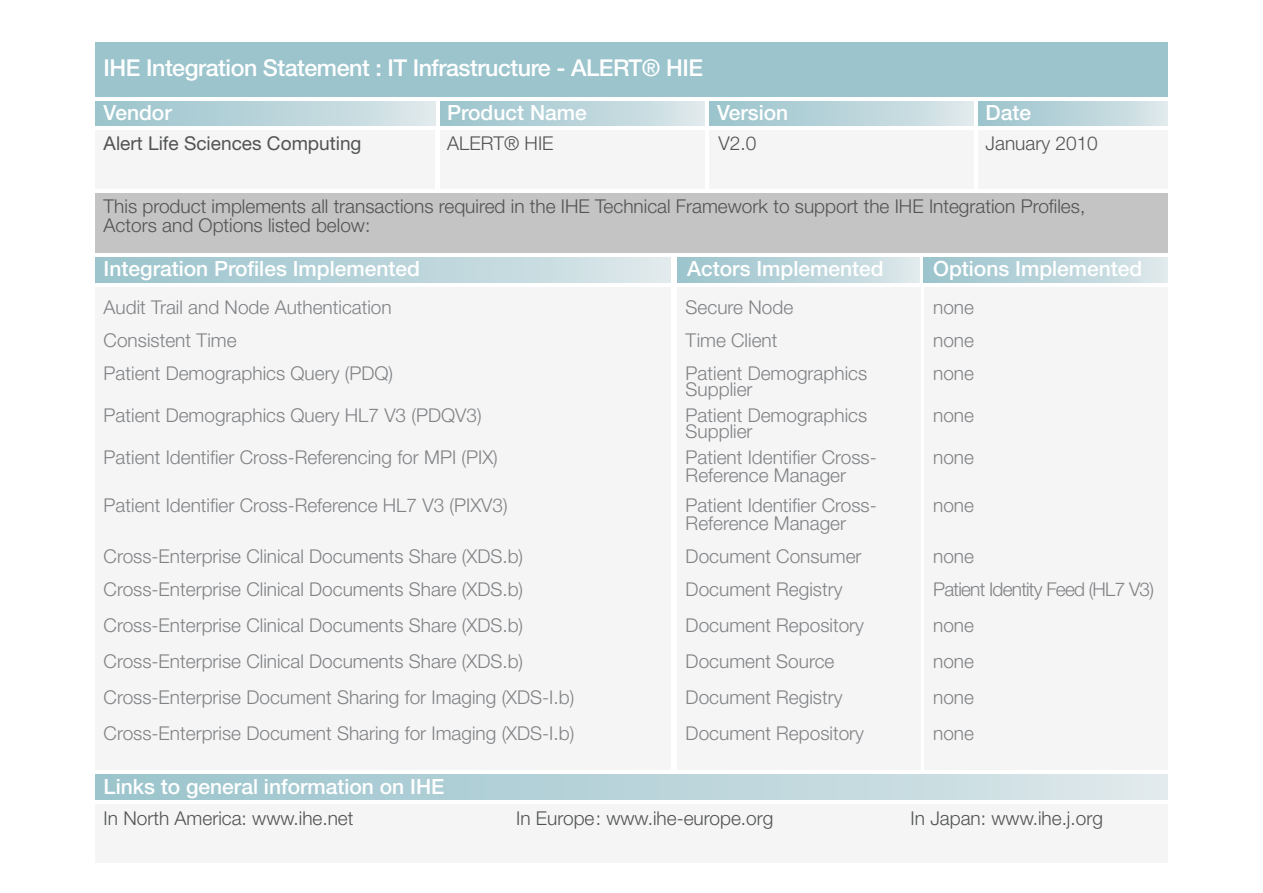
<style>
.page{position:relative;width:1263px;height:893px;background:#fff}
.page>*{position:absolute;margin:0;border:0;box-sizing:border-box;transform-origin:0 0}
.t1{font:500 23.25px "Helvetica Neue";letter-spacing:-.02em;color:#fff}
.t2{font:500 21px "Helvetica Neue";color:#fff}
.t3{font:300 19.05px/33.2px "Helvetica Neue";color:#808284}
.t4{font:300 19.05px/19px "Helvetica Neue";color:#525353}
.t5{font:19.05px "Helvetica Neue";color:#525353}
.t6{font:300 19.05px "Helvetica Neue";letter-spacing:-.04em;color:#808284}
</style>
<div class="page">
<div style="left:95px;top:131px;width:340px;height:58px;background:#f5f5f6"></div>
<div style="left:95px;top:101px;width:268px;height:25px;background:linear-gradient(to right,#9bc4cc,#cadde2)"></div>
<div style="left:362px;top:101px;width:73px;height:25px;background:#d7e4e8"></div>
<div style="left:440px;top:101px;width:209px;height:25px;background:linear-gradient(to right,#9bc4cc,#cadde2)"></div>
<div style="left:648px;top:101px;width:57px;height:25px;background:#d7e4e8"></div>
<div style="left:709px;top:101px;width:208px;height:25px;background:linear-gradient(to right,#9bc4cc,#cadde2)"></div>
<div style="left:916px;top:101px;width:57px;height:25px;background:#d7e4e8"></div>
<div style="left:978px;top:101px;width:149px;height:25px;background:linear-gradient(to right,#9bc3cc,#cadde2)"></div>
<div style="left:1127px;top:101px;width:39px;height:25px;background:#d6e4e8"></div>
<hr style="left:1166px;top:101px;width:2px;height:25px;background:#e3ebed">
<div style="left:95px;top:775px;width:844px;height:24px;background:linear-gradient(to right,#9bc4cc,#cadde2)"></div>
<div style="left:938px;top:775px;width:230px;height:24px;background:#d7e4e8"></div>
<div style="left:95px;top:258px;width:453px;height:25px;background:linear-gradient(to right,#9bc4cc,#cadde2)"></div>
<div style="left:548px;top:258px;width:123px;height:25px;background:#d7e4e8"></div>
<div style="left:924px;top:258px;width:192px;height:25px;background:linear-gradient(to right,#9bc3cc,#cadde2)"></div>
<div style="left:1115px;top:258px;width:53px;height:25px;background:#d7e4e8"></div>
<div style="left:95px;top:194px;width:1073px;height:59px;background:#c5c4c5"></div>
<div style="left:677px;top:258px;width:191px;height:25px;background:linear-gradient(to right,#9bc4cc,#cadde2)"></div>
<div style="left:867px;top:258px;width:38px;height:25px;background:#d3e2e6"></div>
<div style="left:905px;top:258px;width:14px;height:25px;background:#dfeaec"></div>
<div style="left:95px;top:42px;width:1073px;height:54px;background:#9bc4cc"></div>
<div style="left:95px;top:287px;width:576px;height:483px;background:#f5f5f6"></div>
<div style="left:95px;top:804px;width:1073px;height:59px;background:#f5f5f6"></div>
<div style="left:709px;top:131px;width:265px;height:58px;background:#f5f5f6"></div>
<div style="left:978px;top:131px;width:190px;height:58px;background:#f5f5f6"></div>
<div style="left:440px;top:131px;width:265px;height:58px;background:#f5f5f6"></div>
<div style="left:677px;top:287px;width:244px;height:483px;background:#f5f5f6"></div>
<div style="left:924px;top:287px;width:244px;height:483px;background:#f5f5f6"></div>
<p class="t1" style="left:104px;top:53px;width:601px">IHE Integration Statement : IT Infrastructure - ALERT® HIE</p>
<p class="t2" style="left:104px;top:100px;width:70px">Vendor</p>
<p class="t2" style="left:447px;top:100px;width:141px">Product Name</p>
<p class="t2" style="left:717px;top:100px;width:73px">Version</p>
<p class="t2" style="left:986px;top:100px;width:47px">Date</p>
<p class="t4" style="left:719px;top:134px;width:39px">V2.0</p>
<p class="t4" style="left:986px;top:134px;width:114px">January 2010</p>
<p class="t5" style="left:104px;top:132px;width:259px">Alert Life Sciences Computing</p>
<p class="t4" style="left:447px;top:134px;width:108px">ALERT® HIE</p>
<p class="t4" style="left:104px;top:197px;width:983px">This product implements all transactions required in the IHE Technical Framework to support the IHE Integration Profiles,<br>Actors and Options listed below:</p>
<p class="t2" style="left:104px;top:256px;width:318px">Integration Profiles Implemented</p>
<p class="t2" style="left:687px;top:256px;width:198px">Actors Implemented</p>
<p class="t2" style="left:933px;top:256px;width:211px">Options Implemented</p>
<p class="t3" style="left:104px;top:290px;width:291px">Audit Trail and Node Authentication<br>Consistent Time<br>Patient Demographics Query (PDQ)</p>
<p class="t3" style="left:104px;top:394px;width:396px;line-height:41.8px">Patient Demographics Query HL7 V3 (PDQV3)<br>Patient Identifier Cross-Referencing for MPI (PIX)</p>
<p class="t3" style="left:686px;top:290px;width:183px">Secure Node<br>Time Client<br>Patient Demographics</p>
<p class="t3" style="left:686px;top:376px;width:183px;line-height:25.8px">Supplier<br>Patient Demographics</p>
<p class="t3" style="left:686px;top:418px;width:193px;line-height:25.8px">Supplier<br>Patient Identifier Cross-</p>
<p class="t3" style="left:686px;top:458px;width:162px">Reference Manager</p>
<p class="t3" style="left:933px;top:290px;width:42px;text-align:justify">none none none</p>
<p class="t3" style="left:933px;top:394px;width:42px;line-height:41.8px">none none</p>
<p class="t3" style="left:104px;top:488px;width:406px">Patient Identifier Cross-Reference HL7 V3 (PIXV3)</p>
<p class="t3" style="left:686px;top:496px;width:193px;line-height:17.5px">Patient Identifier Cross-<br>Reference Manager</p>
<p class="t3" style="left:933px;top:488px;width:42px">none</p>
<p class="t3" style="left:104px;top:539px;width:421px">Cross-Enterprise Clinical Documents Share (XDS.b)</p>
<p class="t3" style="left:686px;top:539px;width:177px">Document Consumer</p>
<p class="t3" style="left:933px;top:539px;width:42px">none</p>
<p class="t3" style="left:104px;top:572px;width:421px">Cross-Enterprise Clinical Documents Share (XDS.b)</p>
<p class="t3" style="left:686px;top:572px;width:158px">Document Registry</p>
<p class="t6" style="left:933px;top:578px;width:222px">Patient Identity Feed (HL7 V3)</p>
<p class="t3" style="left:104px;top:608px;width:421px">Cross-Enterprise Clinical Documents Share (XDS.b)</p>
<p class="t3" style="left:686px;top:608px;width:180px">Document Repository</p>
<p class="t3" style="left:933px;top:608px;width:42px">none</p>
<p class="t3" style="left:104px;top:644px;width:421px">Cross-Enterprise Clinical Documents Share (XDS.b)</p>
<p class="t3" style="left:686px;top:644px;width:150px">Document Source</p>
<p class="t3" style="left:933px;top:644px;width:42px">none</p>
<p class="t3" style="left:104px;top:680px;width:472px">Cross-Enterprise Document Sharing for Imaging (XDS-I.b)</p>
<p class="t3" style="left:686px;top:680px;width:158px">Document Registry</p>
<p class="t3" style="left:933px;top:680px;width:42px">none</p>
<p class="t3" style="left:104px;top:716px;width:472px">Cross-Enterprise Document Sharing for Imaging (XDS-I.b)</p>
<p class="t3" style="left:686px;top:716px;width:180px">Document Repository</p>
<p class="t3" style="left:933px;top:716px;width:42px">none</p>
<p class="t2" style="left:104px;top:774px;width:342px">Links to general information on IHE</p>
<p class="t4" style="left:104px;top:809px;width:251px">In North America: www.ihe.net</p>
<p class="t4" style="left:516px;top:809px;width:259px">In Europe: www.ihe-europe.org</p>
<p class="t4" style="left:911px;top:809px;width:194px">In Japan: www.ihe.j.org</p>
</div>
